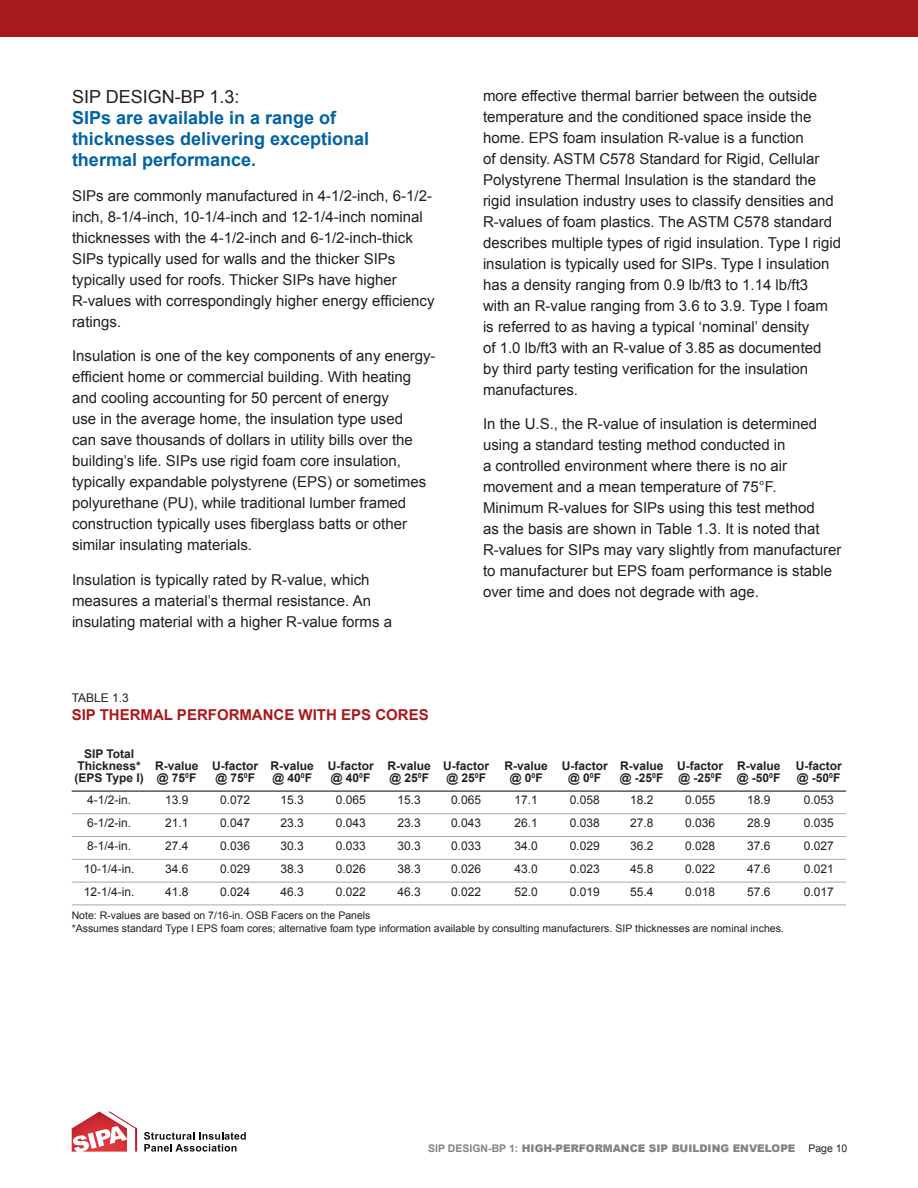
<style>
.page{position:relative;width:918px;height:1188px;background:#fff}
.page>*{position:absolute;margin:0;border:0;box-sizing:border-box;transform-origin:0 0}
.Text{font:700 18px/21px "Arial";color:#0163a3}
.Text-2{font:15px/21px "Arial";color:#231f20}
.Table_-_Title{font:700 15px "Arial";color:#a8191c}
.Table_-_Body{font:12px "Arial";color:#231f20}
.Table_-_Body-2{font:700 12px/12px "Arial";color:#231f20}
.Table_-_Figure{font:12px "Arial";color:#231f20}
.Table_-_Body-3{font:10.5px/12.8px "Arial";color:#231f20}
.t1{font:900 10.5px "Arial";color:#808283}
.s1{font-weight:400;color:#231f20}
.s2{font-weight:700}
</style>
<div class="page">
<div style="left:0;top:0;width:918px;height:37px;background:#a8191c"></div>
<svg style="left:72px;top:1112px;width:65px;height:40px"></svg>
<svg style="left:144px;top:1132px;width:102px;height:20px"></svg>
<hr style="left:72px;top:791px;width:774px;height:1px;background:#231f20">
<hr style="left:72px;top:813px;width:774px;height:1px;background:#9faab2">
<hr style="left:72px;top:836px;width:774px;height:1px;background:#9faab2">
<hr style="left:72px;top:859px;width:774px;height:1px;background:#9faab2">
<hr style="left:72px;top:882px;width:774px;height:1px;background:#9faab2">
<hr style="left:72px;top:905px;width:774px;height:1px;background:#9faab2">
<p class="Text" style="left:72px;top:87px;width:299px"><span class="s1">SIP DESIGN-BP 1.3:<br></span>SIPs are available in a range of thicknesses delivering exceptional thermal performance.</p>
<p class="Text-2" style="left:72px;top:185px;width:364px">SIPs are commonly manufactured in 4-1/2-inch, 6-1/2- inch, 8-1/4-inch, 10-1/4-inch and 12-1/4-inch nominal thicknesses with the 4-1/2-inch and 6-1/2-inch-thick SIPs typically used for walls and the thicker SIPs typically used for roofs. Thicker SIPs have higher R-values with correspondingly higher energy efficiency ratings.</p>
<p class="Text-2" style="left:72px;top:345px;width:365px">Insulation is one of the key components of any energy&shy;efficient home or commercial building. With heating and cooling accounting for 50 percent of energy<br>use in the average home, the insulation type used<br>can save thousands of dollars in utility bills over the building’s life. SIPs use rigid foam core insulation, typically expandable polystyrene (EPS) or sometimes polyurethane (PU), while traditional lumber framed construction typically uses fiberglass batts or other similar insulating materials.</p>
<p class="Text-2" style="left:72px;top:569px;width:322px">Insulation is typically rated by R-value, which measures a material’s thermal resistance. An insulating material with a higher R-value forms a</p>
<p class="Text-2" style="left:483px;top:85px;width:360px">more effective thermal barrier between the outside temperature and the conditioned space inside the home. EPS foam insulation R-value is a function<br>of density. ASTM C578 Standard for Rigid, Cellular Polystyrene Thermal Insulation is the standard the rigid insulation industry uses to classify densities and R-values of foam plastics. The ASTM C578 standard describes multiple types of rigid insulation. Type I rigid insulation is typically used for SIPs. Type I insulation has a density ranging from 0.9 lb/ft3 to 1.14 lb/ft3<br>with an R-value ranging from 3.6 to 3.9. Type I foam is referred to as having a typical ‘nominal’ density<br>of 1.0 lb/ft3 with an R-value of 3.85 as documented<br>by third party testing verification for the insulation manufactures.</p>
<p class="Text-2" style="left:483px;top:414px;width:360px">In the U.S., the R-value of insulation is determined using a standard testing method conducted in<br>a controlled environment where there is no air movement and a mean temperature of 75°F.<br>Minimum R-values for SIPs using this test method<br>as the basis are shown in Table 1.3. It is noted that R-values for SIPs may vary slightly from manufacturer to manufacturer but EPS foam performance is stable over time and does not degrade with age.</p>
<p class="Table_-_Figure" style="left:72px;top:690px;width:59px">TABLE 1.3</p>
<p class="Table_-_Title" style="left:72px;top:705px;width:358px">SIP THERMAL PERFORMANCE WITH EPS CORES</p>
<p class="Table_-_Body-2" style="left:78px;top:748px;width:413px;text-indent:7px">SIP Total<br>Thickness* R-value U-factor R-value U-factor R-value U-factor</p>
<p class="Table_-_Body-2" style="left:505px;top:760px;width:277px">R-value U-factor R-value U-factor R-value</p>
<p class="Table_-_Body-2" style="left:796px;top:760px;width:47px">U-factor</p>
<p class="Table_-_Body-2" style="left:75px;top:772px;width:123px">(EPS Type I) @ 75<sup>0</sup>F</p>
<p class="Table_-_Body-2" style="left:215px;top:772px;width:41px">@ 75<sup>0</sup>F</p>
<p class="Table_-_Body-2" style="left:272px;top:772px;width:41px">@ 40<sup>0</sup>F</p>
<p class="Table_-_Body-2" style="left:331px;top:772px;width:41px">@ 40<sup>0</sup>F</p>
<p class="Table_-_Body-2" style="left:389px;top:772px;width:41px">@ 25<sup>0</sup>F</p>
<p class="Table_-_Body-2" style="left:446px;top:772px;width:41px">@ 25<sup>0</sup>F</p>
<p class="Table_-_Body-2" style="left:510px;top:772px;width:34px">@ 0<sup>0</sup>F</p>
<p class="Table_-_Body-2" style="left:568px;top:772px;width:34px">@ 0<sup>0</sup>F</p>
<p class="Table_-_Body-2" style="left:620px;top:772px;width:162px">@ -25<sup>0</sup>F @ -25<sup>0</sup>F @ -50<sup>0</sup>F</p>
<p class="Table_-_Body-2" style="left:797px;top:772px;width:45px">@ -50<sup>0</sup>F</p>
<p class="Table_-_Body" style="left:87px;top:792px;width:46px">4-1/2-in.</p>
<p class="Table_-_Body" style="left:165px;top:792px;width:25px">13.9</p>
<p class="Table_-_Body" style="left:220px;top:792px;width:32px">0.072</p>
<p class="Table_-_Body" style="left:281px;top:792px;width:25px">15.3</p>
<p class="Table_-_Body" style="left:336px;top:792px;width:32px">0.065</p>
<p class="Table_-_Body" style="left:398px;top:792px;width:25px">15.3</p>
<p class="Table_-_Body" style="left:451px;top:792px;width:32px">0.065</p>
<p class="Table_-_Body" style="left:515px;top:792px;width:25px">17.1</p>
<p class="Table_-_Body" style="left:570px;top:792px;width:32px">0.058</p>
<p class="Table_-_Body" style="left:630px;top:792px;width:25px">18.2</p>
<p class="Table_-_Body" style="left:685px;top:792px;width:32px">0.055</p>
<p class="Table_-_Body" style="left:747px;top:792px;width:25px">18.9</p>
<p class="Table_-_Body" style="left:804px;top:792px;width:32px">0.053</p>
<p class="Table_-_Body" style="left:87px;top:815px;width:46px">6-1/2-in.</p>
<p class="Table_-_Body" style="left:165px;top:815px;width:25px">21.1</p>
<p class="Table_-_Body" style="left:220px;top:815px;width:32px">0.047</p>
<p class="Table_-_Body" style="left:281px;top:815px;width:25px">23.3</p>
<p class="Table_-_Body" style="left:336px;top:815px;width:32px">0.043</p>
<p class="Table_-_Body" style="left:398px;top:815px;width:25px">23.3</p>
<p class="Table_-_Body" style="left:451px;top:815px;width:32px">0.043</p>
<p class="Table_-_Body" style="left:515px;top:815px;width:25px">26.1</p>
<p class="Table_-_Body" style="left:570px;top:815px;width:32px">0.038</p>
<p class="Table_-_Body" style="left:630px;top:815px;width:25px">27.8</p>
<p class="Table_-_Body" style="left:685px;top:815px;width:32px">0.036</p>
<p class="Table_-_Body" style="left:747px;top:815px;width:25px">28.9</p>
<p class="Table_-_Body" style="left:804px;top:815px;width:32px">0.035</p>
<p class="Table_-_Body" style="left:87px;top:838px;width:46px">8-1/4-in.</p>
<p class="Table_-_Body" style="left:165px;top:838px;width:25px">27.4</p>
<p class="Table_-_Body" style="left:220px;top:838px;width:32px">0.036</p>
<p class="Table_-_Body" style="left:281px;top:838px;width:25px">30.3</p>
<p class="Table_-_Body" style="left:336px;top:838px;width:32px">0.033</p>
<p class="Table_-_Body" style="left:398px;top:838px;width:25px">30.3</p>
<p class="Table_-_Body" style="left:451px;top:838px;width:32px">0.033</p>
<p class="Table_-_Body" style="left:515px;top:838px;width:25px">34.0</p>
<p class="Table_-_Body" style="left:570px;top:838px;width:32px">0.029</p>
<p class="Table_-_Body" style="left:630px;top:838px;width:25px">36.2</p>
<p class="Table_-_Body" style="left:685px;top:838px;width:32px">0.028</p>
<p class="Table_-_Body" style="left:747px;top:838px;width:25px">37.6</p>
<p class="Table_-_Body" style="left:804px;top:838px;width:32px">0.027</p>
<p class="Table_-_Body" style="left:84px;top:861px;width:52px">10-1/4-in.</p>
<p class="Table_-_Body" style="left:165px;top:861px;width:25px">34.6</p>
<p class="Table_-_Body" style="left:220px;top:861px;width:32px">0.029</p>
<p class="Table_-_Body" style="left:281px;top:861px;width:25px">38.3</p>
<p class="Table_-_Body" style="left:336px;top:861px;width:32px">0.026</p>
<p class="Table_-_Body" style="left:398px;top:861px;width:25px">38.3</p>
<p class="Table_-_Body" style="left:451px;top:861px;width:32px">0.026</p>
<p class="Table_-_Body" style="left:515px;top:861px;width:25px">43.0</p>
<p class="Table_-_Body" style="left:570px;top:861px;width:32px">0.023</p>
<p class="Table_-_Body" style="left:630px;top:861px;width:25px">45.8</p>
<p class="Table_-_Body" style="left:685px;top:861px;width:32px">0.022</p>
<p class="Table_-_Body" style="left:747px;top:861px;width:25px">47.6</p>
<p class="Table_-_Body" style="left:804px;top:861px;width:32px">0.021</p>
<p class="Table_-_Body" style="left:84px;top:883px;width:52px">12-1/4-in.</p>
<p class="Table_-_Body" style="left:165px;top:883px;width:25px">41.8</p>
<p class="Table_-_Body" style="left:220px;top:883px;width:32px">0.024</p>
<p class="Table_-_Body" style="left:281px;top:883px;width:25px">46.3</p>
<p class="Table_-_Body" style="left:336px;top:883px;width:32px">0.022</p>
<p class="Table_-_Body" style="left:398px;top:883px;width:25px">46.3</p>
<p class="Table_-_Body" style="left:451px;top:883px;width:32px">0.022</p>
<p class="Table_-_Body" style="left:515px;top:883px;width:25px">52.0</p>
<p class="Table_-_Body" style="left:570px;top:883px;width:32px">0.019</p>
<p class="Table_-_Body" style="left:630px;top:883px;width:25px">55.4</p>
<p class="Table_-_Body" style="left:685px;top:883px;width:32px">0.018</p>
<p class="Table_-_Body" style="left:747px;top:883px;width:25px">57.6</p>
<p class="Table_-_Body" style="left:804px;top:883px;width:32px">0.017</p>
<p class="Table_-_Body-3" style="left:72px;top:909px;width:714px">Note: R-values are based on 7/16-in. OSB Facers on the Panels<br>*Assumes standard Type I EPS foam cores; alternative foam type information available by consulting manufacturers. SIP thicknesses are nominal inches.</p>
<p class="t1" style="left:428px;top:1141px;width:421px"><span class="s2">SIP DESIGN-BP 1:</span> HIGH-PERFORMANCE SIP BUILDING ENVELOPE <span class="s1">Page 10</span></p>
</div>
